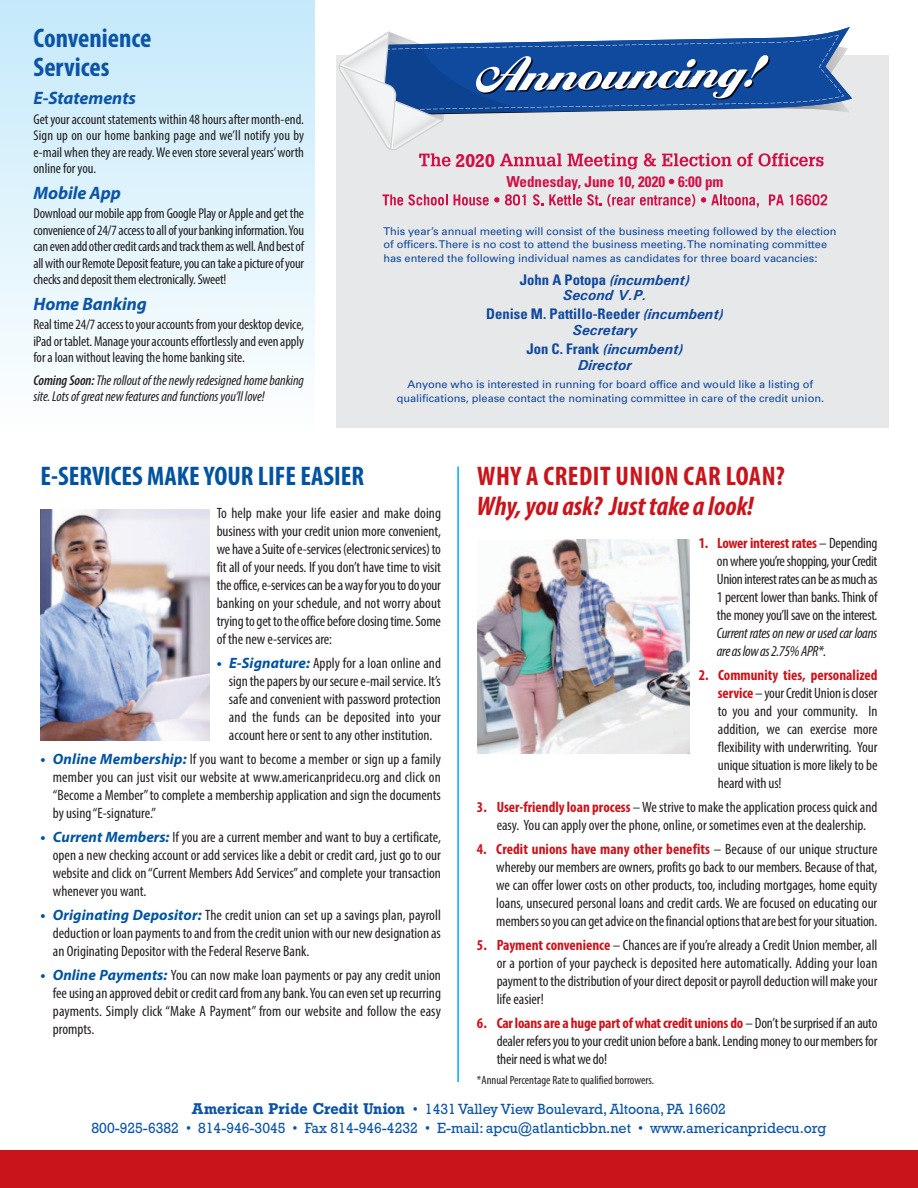
<style>
.page{position:relative;width:918px;height:1188px;background:#fff}
.page>*{position:absolute;margin:0;border:0;box-sizing:border-box;transform-origin:0 0}
.t1{font:700 condensed 27px "Myriad Pro";color:#0153a0}
.t2{font:italic 700 condensed 27px "Myriad Pro";color:#ca141c}
.t3{font:700 condensed 27px "Myriad Pro";letter-spacing:.02em;color:#ca141c}
.t4{font:700 condensed 27px "Myriad Pro";color:#0c54a5}
.t5{font:700 18.9px "Rockwell";color:#d11048}
.t6{font:italic 700 18px "Myriad Pro";letter-spacing:-.005em;color:#0c54a5}
.t7{font:700 condensed 15.15px "Univers";color:#d11048}
.t8{font:condensed 15px/18px "Myriad Pro";letter-spacing:-.005em;color:#231f20;text-align:justify}
.t9{font:15px/18.3px "Rockwell";color:#0c54a5;text-align:center;scale:.95 1}
.t10{font:italic 700 14.7px/15.9px "Univers";color:#0f499d;text-align:center}
.t11{font:700 condensed 14.7px/15.9px "Univers";color:#0f499d;text-align:center}
.t12{font:condensed 14.25px/16.5px "Myriad Pro";letter-spacing:-.005em;color:#231f20;text-align:justify}
.t13{font:italic condensed 14.25px/16.5px "Myriad Pro";letter-spacing:-.005em;color:#231f20}
.t14{font:condensed 12px "Myriad Pro";color:#231f20}
.t15{font:10.65px/13.6px "Univers";letter-spacing:-.005em;color:#0f499d}
.s1{font-weight:600}
.s2{font-style:normal;font-stretch:condensed}
.s3{font-style:italic;font-stretch:normal}
.s4{font-weight:700;font-style:italic;font-stretch:normal;color:#0153a0}
.s5{font-weight:700;color:#ca141c}
.s6{font-style:italic}
.s7{font-weight:700}
</style>
<div class="page">
<div style="left:336px;top:55px;width:553px;height:372px;background:#e7e8e9"></div>
<svg style="left:338px;top:27px;width:514px;height:142px"></svg>
<svg style="left:383px;top:194px;width:64px;height:12px"></svg>
<svg style="left:454px;top:194px;width:45px;height:12px"></svg>
<svg style="left:505px;top:194px;width:21px;height:12px"></svg>
<svg style="left:533px;top:194px;width:10px;height:12px"></svg>
<svg style="left:549px;top:194px;width:146px;height:13px"></svg>
<svg style="left:701px;top:194px;width:58px;height:14px"></svg>
<svg style="left:769px;top:194px;width:15px;height:11px"></svg>
<svg style="left:790px;top:194px;width:37px;height:12px"></svg>
<div style="left:0;top:1151px;width:918px;height:37px;background:#ca141c"></div>
<div style="left:0;top:0;width:314px;height:432px;background:linear-gradient(to bottom,#c4e9fa,#fdfefe)"></div>
<img style="left:478px;top:539px;width:212px;height:214px">
<hr style="left:457px;top:466px;width:2px;height:616px;background:#00aeef">
<img style="left:40px;top:509px;width:169px;height:232px">
<p class="t4" style="left:33px;top:29px;width:119px">Convenience</p>
<p class="t4" style="left:33px;top:57px;width:78px">Services</p>
<p class="t6" style="left:33px;top:91px;width:104px">E-Statements</p>
<p class="t12" style="left:33px;top:112px;width:272px">Get your account statements within 48 hours after month-end.<br>Sign up on our home banking page and we’ll notify you by e-mail when they are ready. We even store several years’ worth online for you.</p>
<p class="t6" style="left:33px;top:186px;width:89px">Mobile App</p>
<p class="t12" style="left:33px;top:206px;width:272px">Download our mobile app from Google Play or Apple and get the convenience of 24/7 access to all of your banking information. You can even add other credit cards and track them as well. And best of all with our Remote Deposit feature, you can take a picture of your checks and deposit them electronically. Sweet!</p>
<p class="t6" style="left:33px;top:297px;width:115px">Home Banking</p>
<p class="t12" style="left:33px;top:317px;width:272px">Real time 24/7 access to your accounts from your desktop device, iPad or tablet. Manage your accounts effortlessly and even apply for a loan without leaving the home banking site.</p>
<p class="t13" style="left:33px;top:373px;width:272px"><span class="s1">Coming Soon:</span> The rollout of the newly redesigned home banking site. Lots of great new features and functions you’ll love!</p>
<p class="t5" style="left:455px;top:154px;width:42px">2020</p>
<p class="t7" style="left:506px;top:176px;width:219px">Wednesday, June 10, 2020 • 6:00 pm</p>
<p class="t15" style="left:383px;top:225px;width:455px">This year’s annual meeting will consist of the business meeting followed by the election of officers. There is no cost to attend the business meeting. The nominating committee has entered the following individual names as candidates for three board vacancies:</p>
<p class="t10" style="left:520px;top:272px;width:171px"><span class="s2">John A Potopa</span> (incumbent)<br>Second V.P.</p>
<p class="t11" style="left:486px;top:308px;width:239px">Denise M. Pattillo-Reeder <span class="s3">(incumbent)<br>Secretary</span></p>
<p class="t10" style="left:526px;top:341px;width:158px"><span class="s2">Jon C. Frank</span> (incumbent)<br>Director</p>
<p class="t15" style="left:397px;top:379px;width:429px;text-align:center">Anyone who is interested in running for board office and would like a listing of qualifications, please contact the nominating committee in care of the credit union.</p>
<p class="t1" style="left:40px;top:467px;width:325px">E-SERVICES MAKE YOUR LIFE EASIER</p>
<p class="t8" style="left:217px;top:506px;width:226px">To help make your life easier and make doing business with your credit union more convenient, we have a Suite of e-services (electronic services) to fit all of your needs. If you don’t have time to visit the office, e-services can be a way for you to do your banking on your schedule, and not worry about trying to get to the office before closing time. Some of the new e-services are:</p>
<p class="t8" style="left:229px;top:656px;width:214px;text-indent:-12px"><span class="s4">• E-Signature:</span> Apply for a loan online and sign the papers by our secure e-mail service. It’s safe and convenient with password protection and the funds can be deposited into your account here or sent to any other institution.</p>
<p class="t8" style="left:53px;top:752px;width:390px;text-indent:-12px"><span class="s4">• Online Membership:</span> If you want to become a member or sign up a family member you can just visit our website at www.americanpridecu.org and click on “Become a Member” to complete a membership application and sign the documents by using “E-signature.”</p>
<p class="t8" style="left:53px;top:830px;width:390px;text-indent:-12px"><span class="s4">• Current Members:</span> If you are a current member and want to buy a certificate, open a new checking account or add services like a debit or credit card, just go to our website and click on “Current Members Add Services” and complete your transaction whenever you want.</p>
<p class="t8" style="left:53px;top:908px;width:390px;text-indent:-12px"><span class="s4">• Originating Depositor:</span> The credit union can set up a savings plan, payroll deduction or loan payments to and from the credit union with our new designation as an Originating Depositor with the Federal Reserve Bank.</p>
<p class="t8" style="left:53px;top:968px;width:390px;text-indent:-12px"><span class="s4">• Online Payments:</span> You can now make loan payments or pay any credit union fee using an approved debit or credit card from any bank. You can even set up recurring payments. Simply click “Make A Payment” from our website and follow the easy prompts.</p>
<p class="t3" style="left:477px;top:467px;width:309px">WHY A CREDIT UNION CAR LOAN?</p>
<p class="t2" style="left:477px;top:490px;width:278px">Why, you ask? Just take a look!</p>
<p class="t8" style="left:717px;top:536px;width:162px;text-indent:-18px"><span class="s5">1. Lower interest rates</span> – Depending on where you’re shopping, your Credit Union interest rates can be as much as 1 percent lower than banks. Think of the money you’ll save on the interest.<br><span class="s6">Current rates on new or used car loans are as low as 2.75% APR*.</span></p>
<p class="t8" style="left:718px;top:668px;width:161px;text-indent:-19px"><span class="s5">2. Community ties, personalized service</span> – your Credit Union is closer to you and your community. In addition, we can exercise more flexibility with underwriting. Your unique situation is more likely to be heard with us!</p>
<p class="t8" style="left:477px;top:800px;width:402px;text-align:center"><span class="s5">3. User-friendly loan process</span> – We strive to make the application process quick and easy. You can apply over the phone, online, or sometimes even at the dealership.</p>
<p class="t8" style="left:496px;top:842px;width:383px;text-indent:-19px"><span class="s5">4. Credit unions have many other benefits</span> – Because of our unique structure whereby our members are owners, profits go back to our members. Because of that, we can offer lower costs on other products, too, including mortgages, home equity loans, unsecured personal loans and credit cards. We are focused on educating our members so you can get advice on the financial options that are best for your situation.</p>
<p class="t8" style="left:497px;top:938px;width:382px;text-indent:-20px"><span class="s5">5. Payment convenience</span> – Chances are if you’re already a Credit Union member, all or a portion of your paycheck is deposited here automatically. Adding your loan payment to the distribution of your direct deposit or payroll deduction will make your life easier!</p>
<p class="t8" style="left:497px;top:1016px;width:382px;text-indent:-20px"><span class="s5">6. Car loans are a huge part of what credit unions do</span> – Don’t be surprised if an auto dealer refers you to your credit union before a bank. Lending money to our members for their need is what we do!</p>
<p class="t14" style="left:477px;top:1075px;width:179px">*Annual Percentage Rate to qualified borrowers.</p>
<p class="t9" style="left:92px;top:1102px;width:775px"><span class="s7">American Pride Credit Union</span> • 1431 Valley View Boulevard, Altoona, PA 16602<br>800-925-6382 • 814-946-3045 • Fax 814-946-4232 • E-mail: apcu@atlanticbbn.net • www.americanpridecu.org</p>
</div>
